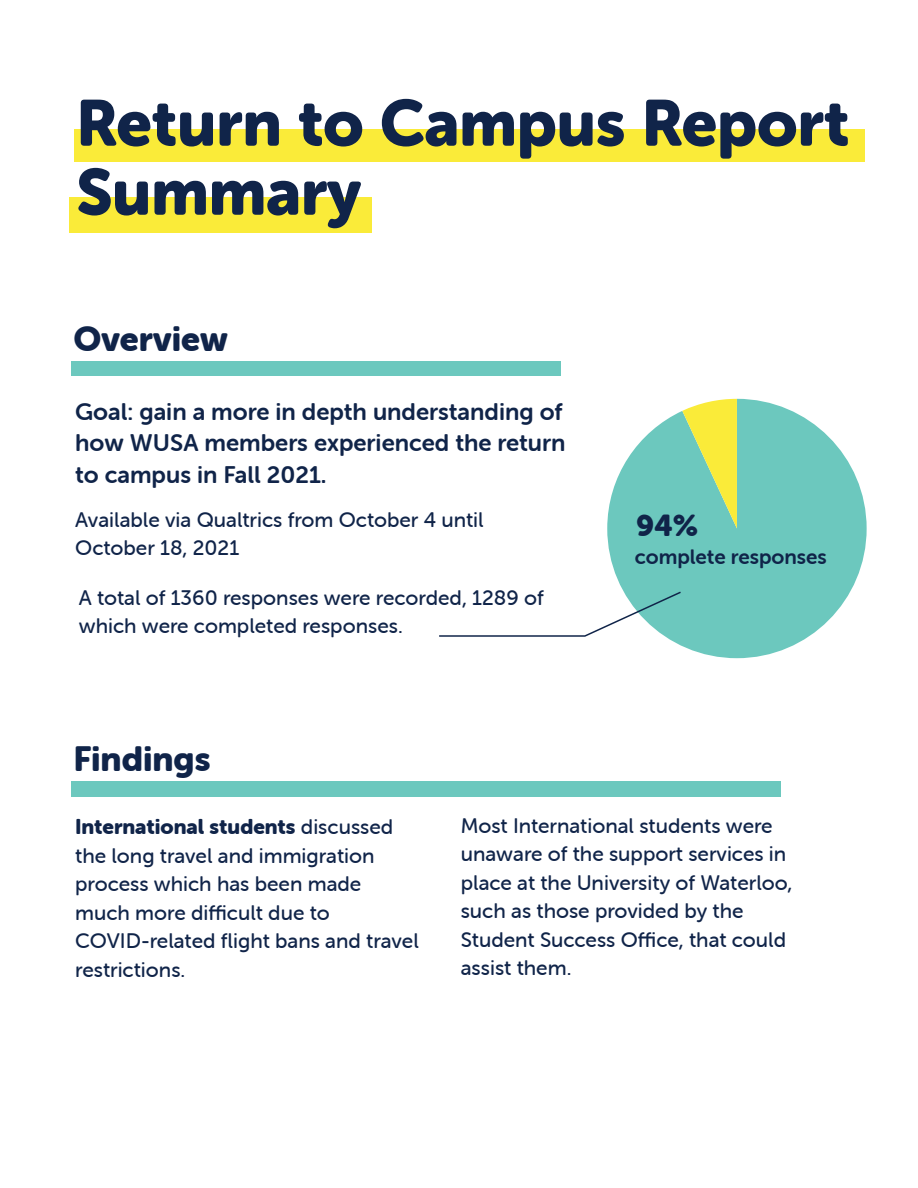
<style>
.page{position:relative;width:918px;height:1188px;background:#fff}
.page>*{position:absolute;margin:0;border:0;box-sizing:border-box;transform-origin:0 0}
.t1{font:64.5px/69px "Museo Sans Rounded 900";color:#102449}
.t2{font:34.5px "Museo Sans Rounded 900";color:#102449}
.t3{font:29.85px "Museo Sans Rounded 900";color:#102449}
.t4{font:24px/31.5px "Museo Sans Rounded 700";color:#102449;text-align:justify}
.t5{font:21px/28.5px "Museo Sans Rounded 500";color:#102449}
.t6{font:21px "Museo Sans Rounded 900";color:#102449}
.t7{font:20.7px "Museo Sans Rounded 700";color:#102449}
.s1{font-family:"Museo Sans Rounded 500"}
</style>
<div class="page">
<svg style="left:607px;top:399px;width:260px;height:259px;fill:#6cc8be"></svg>
<svg style="left:682px;top:399px;width:55px;height:130px;background:#b9db7c"></svg>
<div style="left:74px;top:129px;width:791px;height:33px;background:#faeb39"></div>
<div style="left:69px;top:198px;width:303px;height:35px;background:#faeb39"></div>
<svg style="left:439px;top:590px;width:244px;height:48px"></svg>
<div style="left:71px;top:361px;width:490px;height:15px;background:#6cc8be"></div>
<div style="left:71px;top:781px;width:709px;height:16px;background:#6cc8be"></div>
<h1 class="t1" style="left:76px;top:95px;width:775px">Return to Campus Report<br>Summary</h1>
<h2 class="t2" style="left:73px;top:326px;width:156px">Overview</h2>
<p class="t4" style="left:75px;top:398px;width:492px">Goal: gain a more in depth understanding of how WUSA members experienced the return to campus in Fall 2021.</p>
<p class="t5" style="left:75px;top:507px;width:410px">Available via Qualtrics from October 4 until<br>October 18, 2021</p>
<p class="t5" style="left:79px;top:585px;width:466px">A total of 1360 responses were recorded, 1289 of which were completed responses.</p>
<h2 class="t2" style="left:73px;top:746px;width:139px">Findings</h2>
<h3 class="t3" style="left:636px;top:515px;width:64px">94%</h3>
<p class="t7" style="left:635px;top:550px;width:193px">complete responses</p>
<p class="t6" style="left:75px;top:819px;width:320px">International students <span class="s1">discussed</span></p>
<p class="t5" style="left:75px;top:843px;width:345px">the long travel and immigration process which has been made much more difficult due to<br>COVID-related flight bans and travel restrictions.</p>
<p class="t5" style="left:461px;top:813px;width:333px">Most International students were unaware of the support services in place at the University of Waterloo, such as those provided by the<br>Student Success Office, that could assist them.</p>
</div>
